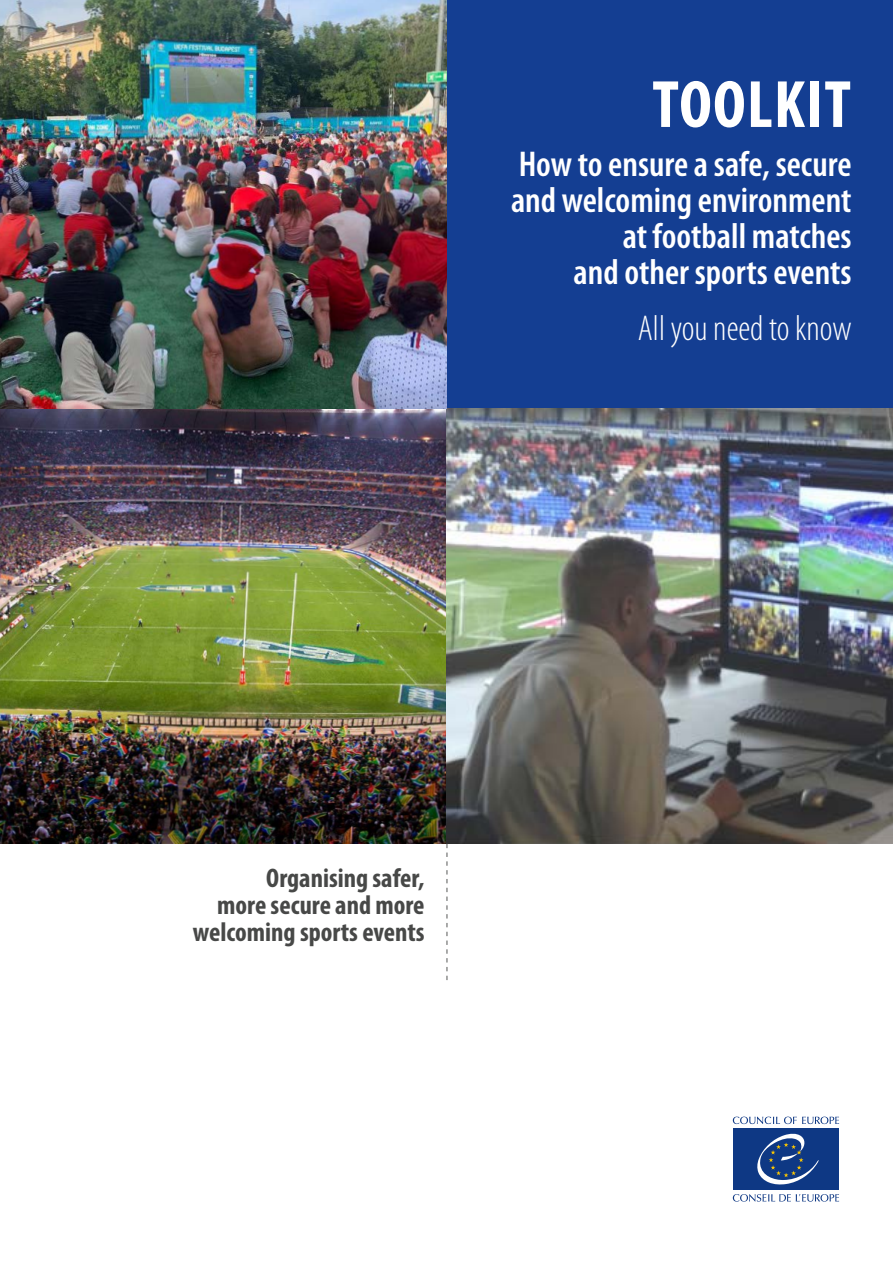
<style>
.page{position:relative;width:893px;height:1263px;background:#fff}
.page>*{position:absolute;margin:0;border:0;box-sizing:border-box;transform-origin:0 0}
.t1{font:700 condensed 67.5px "Myriad Pro";letter-spacing:.02em;color:#fff}
.t2{font:600 condensed 36px/36px "Myriad Pro";color:#fff;text-align:right}
.t3{font:300 condensed 36px "Myriad Pro";color:#fff}
.t4{font:700 condensed 27px/27px "Myriad Pro";color:#474847;text-align:right}
</style>
<div class="page">
<svg style="left:733px;top:1116px;width:106px;height:8px"></svg>
<svg style="left:733px;top:1194px;width:106px;height:8px"></svg>
<div style="left:733px;top:1128px;width:106px;height:62px;background:#0e3884"></div>
<svg style="left:757px;top:1133px;width:62px;height:52px"></svg>
<div style="left:0;top:0;width:893px;height:843px;background:#143e92"></div>
<img style="left:0;top:408px;width:893px;height:435px">
<img style="left:0;top:0;width:447px;height:408px">
<svg style="left:447px;top:844px;width:1px;height:136px"></svg>
<h1 class="t1" style="left:652px;top:62px;width:200px">TOOLKIT</h1>
<p class="t2" style="left:511px;top:145px;width:342px">How to ensure a safe, secure and welcoming environment at football matches<br>and other sports events</p>
<p class="t3" style="left:638px;top:306px;width:215px">All you need to know</p>
<p class="t4" style="left:193px;top:864px;width:233px">Organising safer,<br>more secure and more welcoming sports events</p>
</div>
